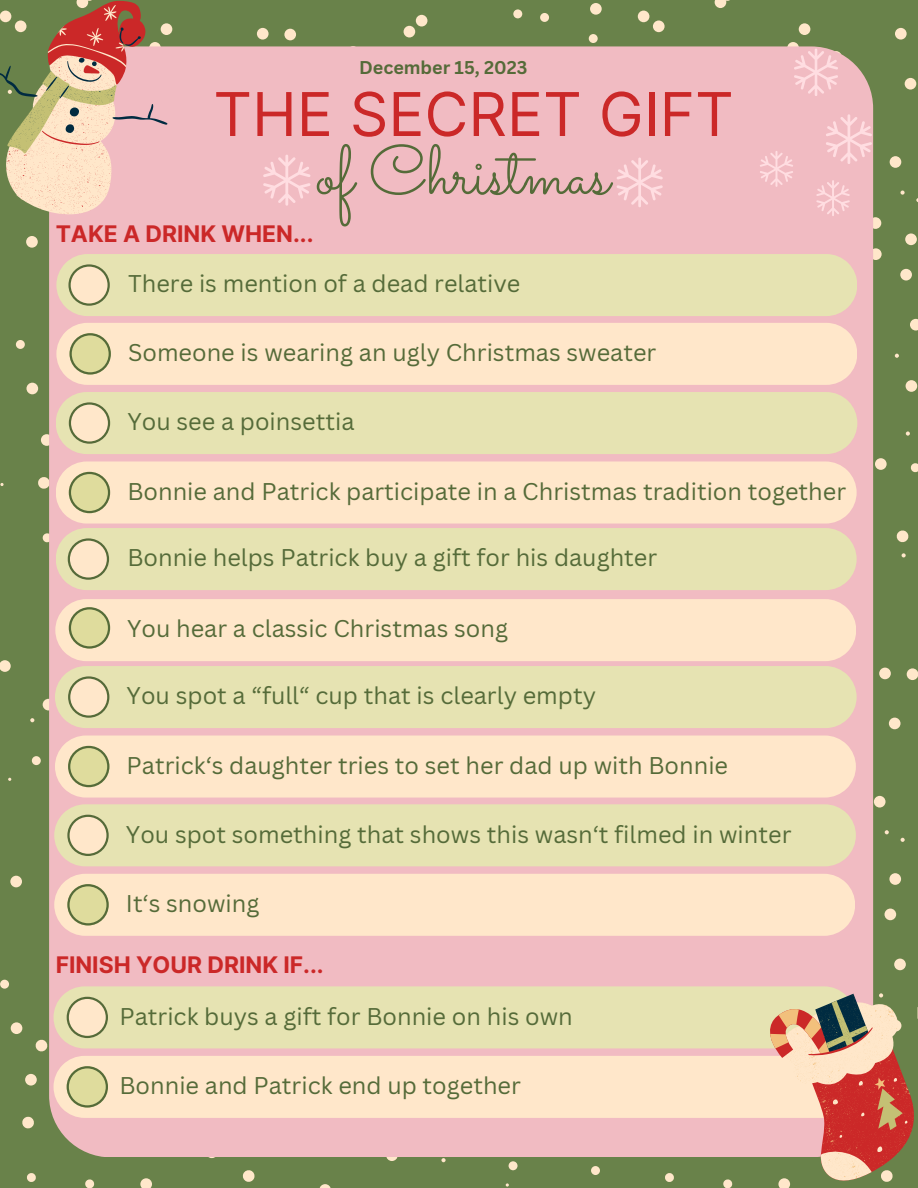
<style>
.page{position:relative;width:918px;height:1188px;background:#69824a}
.page>*{position:absolute;margin:0;border:0;box-sizing:border-box;transform-origin:0 0}
.t1{font:69.45px "Sacramento";color:#556b39}
.t2{font:60.45px "Inter";color:#cb2828}
.t3{font:23.55px "Canva Sans";color:#556b39}
.t4{font:700 22.95px "Inter";color:#cb2828}
.t5{font:700 18px "Canva Sans";color:#556b39}
</style>
<div class="page">
<div style="left:41px;top:434px;width:12px;height:12px;background:#ffe7ca;border-radius:50%"></div>
<div style="left:257px;top:28px;width:12px;height:12px;background:#ffe7ca;border-radius:50%"></div>
<div style="left:404px;top:26px;width:11px;height:12px;background:#ffe7ca;border-radius:50%"></div>
<div style="left:26px;top:383px;width:12px;height:11px;background:#ffe7ca;border-radius:50%"></div>
<div style="left:26px;top:236px;width:12px;height:12px;background:#ffe7ca;border-radius:50%"></div>
<div style="left:16px;top:340px;width:9px;height:9px;background:#ffe7ca;border-radius:50%"></div>
<svg style="left:0;top:483px;width:4px;height:3px"></svg>
<div style="left:416px;top:15px;width:11px;height:12px;background:#ffe7ca;border-radius:50%"></div>
<div style="left:540px;top:13px;width:9px;height:9px;background:#ffe7ca;border-radius:50%"></div>
<div style="left:513px;top:9px;width:9px;height:9px;background:#ffe7ca;border-radius:50%"></div>
<div style="left:284px;top:29px;width:12px;height:11px;background:#ffe7ca;border-radius:50%"></div>
<svg style="left:38px;top:477px;width:11px;height:12px"></svg>
<svg style="left:42px;top:533px;width:7px;height:10px"></svg>
<svg style="left:441px;top:1158px;width:5px;height:4px"></svg>
<svg style="left:319px;top:1184px;width:12px;height:4px"></svg>
<svg style="left:140px;top:1178px;width:12px;height:10px"></svg>
<div style="left:25px;top:1074px;width:12px;height:12px;background:#ffe7ca;border-radius:50%"></div>
<div style="left:43px;top:699px;width:11px;height:11px;background:#ffe7ca;border-radius:50%"></div>
<div style="left:11px;top:1022px;width:11px;height:12px;background:#ffe7ca;border-radius:50%"></div>
<div style="left:10px;top:876px;width:12px;height:11px;background:#ffe7ca;border-radius:50%"></div>
<div style="left:0;top:980px;width:9px;height:9px;background:#ffe7ca;border-radius:50%"></div>
<div style="left:509px;top:1161px;width:9px;height:9px;background:#ffe7ca;border-radius:50%"></div>
<div style="left:386px;top:1149px;width:12px;height:12px;background:#ffe7ca;border-radius:50%"></div>
<svg style="left:506px;top:1183px;width:3px;height:4px"></svg>
<svg style="left:0;top:660px;width:11px;height:12px"></svg>
<div style="left:32px;top:756px;width:9px;height:9px;background:#ffe7ca;border-radius:50%"></div>
<svg style="left:30px;top:718px;width:4px;height:4px"></svg>
<svg style="left:35px;top:1039px;width:13px;height:13px"></svg>
<svg style="left:242px;top:1170px;width:13px;height:12px"></svg>
<svg style="left:85px;top:1179px;width:10px;height:9px"></svg>
<svg style="left:22px;top:1116px;width:12px;height:13px"></svg>
<svg style="left:27px;top:1173px;width:9px;height:9px"></svg>
<div style="left:900px;top:269px;width:12px;height:12px;background:#ffe7ca;border-radius:50%"></div>
<svg style="left:902px;top:553px;width:4px;height:4px"></svg>
<svg style="left:906px;top:431px;width:4px;height:5px"></svg>
<svg style="left:910px;top:319px;width:8px;height:12px"></svg>
<div style="left:875px;top:458px;width:12px;height:12px;background:#ffe7ca;border-radius:50%"></div>
<div style="left:895px;top:28px;width:12px;height:12px;background:#ffe7ca;border-radius:50%"></div>
<div style="left:799px;top:23px;width:11px;height:12px;background:#ffe7ca;border-radius:50%"></div>
<svg style="left:900px;top:191px;width:5px;height:4px"></svg>
<div style="left:905px;top:78px;width:11px;height:12px;background:#ffe7ca;border-radius:50%"></div>
<div style="left:870px;top:217px;width:11px;height:12px;background:#ffe7ca;border-radius:50%"></div>
<div style="left:890px;top:156px;width:11px;height:12px;background:#ffe7ca;border-radius:50%"></div>
<div style="left:906px;top:380px;width:11px;height:12px;background:#ffe7ca;border-radius:50%"></div>
<div style="left:905px;top:233px;width:12px;height:12px;background:#ffe7ca;border-radius:50%"></div>
<div style="left:870px;top:248px;width:12px;height:12px;background:#ffe7ca;border-radius:50%"></div>
<svg style="left:895px;top:354px;width:4px;height:4px"></svg>
<div style="left:638px;top:11px;width:12px;height:11px;background:#ffe7ca;border-radius:50%"></div>
<div style="left:589px;top:34px;width:9px;height:9px;background:#ffe7ca;border-radius:50%"></div>
<svg style="left:715px;top:0;width:15px;height:8px"></svg>
<div style="left:653px;top:20px;width:12px;height:12px;background:#ffe7ca;border-radius:50%"></div>
<div style="left:590px;top:3px;width:12px;height:12px;background:#ffe7ca;border-radius:50%"></div>
<div style="left:830px;top:51px;width:12px;height:12px;background:#d1c8a2;border-radius:50%"></div>
<div style="left:787px;top:42px;width:12px;height:12px;background:#ffe7ca;border-radius:50%"></div>
<svg style="left:910px;top:463px;width:8px;height:10px"></svg>
<svg style="left:896px;top:530px;width:13px;height:13px"></svg>
<div style="left:884px;top:909px;width:12px;height:11px;background:#ffe7ca;border-radius:50%"></div>
<div style="left:894px;top:959px;width:12px;height:11px;background:#ffe7ca;border-radius:50%"></div>
<div style="left:879px;top:668px;width:12px;height:11px;background:#ffe7ca;border-radius:50%"></div>
<svg style="left:885px;top:830px;width:4px;height:4px"></svg>
<div style="left:889px;top:718px;width:12px;height:11px;background:#ffe7ca;border-radius:50%"></div>
<div style="left:874px;top:796px;width:12px;height:12px;background:#ffe7ca;border-radius:50%"></div>
<div style="left:889px;top:873px;width:12px;height:12px;background:#ffe7ca;border-radius:50%"></div>
<svg style="left:901px;top:838px;width:4px;height:4px"></svg>
<div style="left:591px;top:1166px;width:9px;height:9px;background:#ffe7ca;border-radius:50%"></div>
<div style="left:907px;top:668px;width:11px;height:12px;background:#ffe7ca;border-radius:50%"></div>
<svg style="left:723px;top:1179px;width:10px;height:9px"></svg>
<svg style="left:665px;top:1173px;width:9px;height:9px"></svg>
<div style="left:49px;top:46px;width:824px;height:1111px;background:#f1bbc2;border-radius:62px"></div>
<div style="left:56px;top:254px;width:801px;height:62px;background:#e6e3b2"></div>
<div style="left:56px;top:323px;width:801px;height:62px;background:#ffe7ca"></div>
<svg style="left:68px;top:264px;width:42px;height:42px"></svg>
<svg style="left:70px;top:333px;width:41px;height:42px"></svg>
<div style="left:67px;top:392px;width:790px;height:62px;background:#e6e3b2"></div>
<svg style="left:56px;top:399px;width:60px;height:52px"></svg>
<svg style="left:826px;top:114px;width:46px;height:50px"></svg>
<svg style="left:617px;top:158px;width:46px;height:49px"></svg>
<svg style="left:760px;top:151px;width:33px;height:36px"></svg>
<svg style="left:816px;top:180px;width:34px;height:36px"></svg>
<svg style="left:794px;top:49px;width:44px;height:47px"></svg>
<svg style="left:0;top:0;width:194px;height:229px"></svg>
<svg style="left:263px;top:155px;width:48px;height:50px"></svg>
<div style="left:56px;top:461px;width:801px;height:63px;background:#ffe7ca"></div>
<svg style="left:69px;top:472px;width:49px;height:41px"></svg>
<div style="left:56px;top:528px;width:801px;height:62px;background:#e6e3b2"></div>
<svg style="left:68px;top:538px;width:43px;height:42px"></svg>
<div style="left:55px;top:599px;width:801px;height:62px;background:#ffe7ca"></div>
<svg style="left:69px;top:607px;width:41px;height:42px"></svg>
<div style="left:55px;top:666px;width:802px;height:62px;background:#e6e3b2"></div>
<svg style="left:68px;top:676px;width:41px;height:42px"></svg>
<div style="left:55px;top:736px;width:801px;height:62px;background:#ffe7ca"></div>
<svg style="left:68px;top:746px;width:41px;height:41px"></svg>
<div style="left:54px;top:804px;width:802px;height:62px;background:#e6e3b2"></div>
<svg style="left:67px;top:815px;width:42px;height:41px"></svg>
<div style="left:54px;top:874px;width:801px;height:62px;background:#ffe7ca"></div>
<svg style="left:67px;top:884px;width:42px;height:41px"></svg>
<div style="left:54px;top:986px;width:703px;height:62px;background:#e6e3b2"></div>
<svg style="left:67px;top:997px;width:41px;height:41px"></svg>
<div style="left:54px;top:1056px;width:703px;height:62px;background:#ffe7ca"></div>
<svg style="left:757px;top:981px;width:161px;height:207px"></svg>
<svg style="left:67px;top:1066px;width:41px;height:42px"></svg>
<p class="t5" style="left:359px;top:55px;width:170px">December 15, 2023</p>
<p class="t2" style="left:213px;top:78px;width:522px">THE SECRET GIFT</p>
<p class="t1" style="left:316px;top:129px;width:295px">of Christmas</p>
<p class="t4" style="left:56px;top:220px;width:259px">TAKE A DRINK WHEN...</p>
<p class="t3" style="left:128px;top:267px;width:394px">There is mention of a dead relative</p>
<p class="t3" style="left:128px;top:336px;width:530px">Someone is wearing an ugly Christmas sweater</p>
<p class="t3" style="left:127px;top:405px;width:229px">You see a poinsettia</p>
<p class="t3" style="left:127px;top:475px;width:720px">Bonnie and Patrick participate in a Christmas tradition together</p>
<p class="t3" style="left:127px;top:541px;width:531px">Bonnie helps Patrick buy a gift for his daughter</p>
<p class="t3" style="left:127px;top:612px;width:383px">You hear a classic Christmas song</p>
<p class="t3" style="left:127px;top:679px;width:471px">You spot a “full“ cup that is clearly empty</p>
<p class="t3" style="left:127px;top:749px;width:603px">Patrick‘s daughter tries to set her dad up with Bonnie</p>
<p class="t3" style="left:126px;top:817px;width:667px">You spot something that shows this wasn‘t filmed in winter</p>
<p class="t3" style="left:126px;top:887px;width:135px">It‘s snowing</p>
<p class="t4" style="left:56px;top:951px;width:269px">FINISH YOUR DRINK IF...</p>
<p class="t3" style="left:119px;top:999px;width:455px">Patrick buys a gift for Bonnie on his own</p>
<p class="t3" style="left:119px;top:1069px;width:403px">Bonnie and Patrick end up together</p>
</div>
